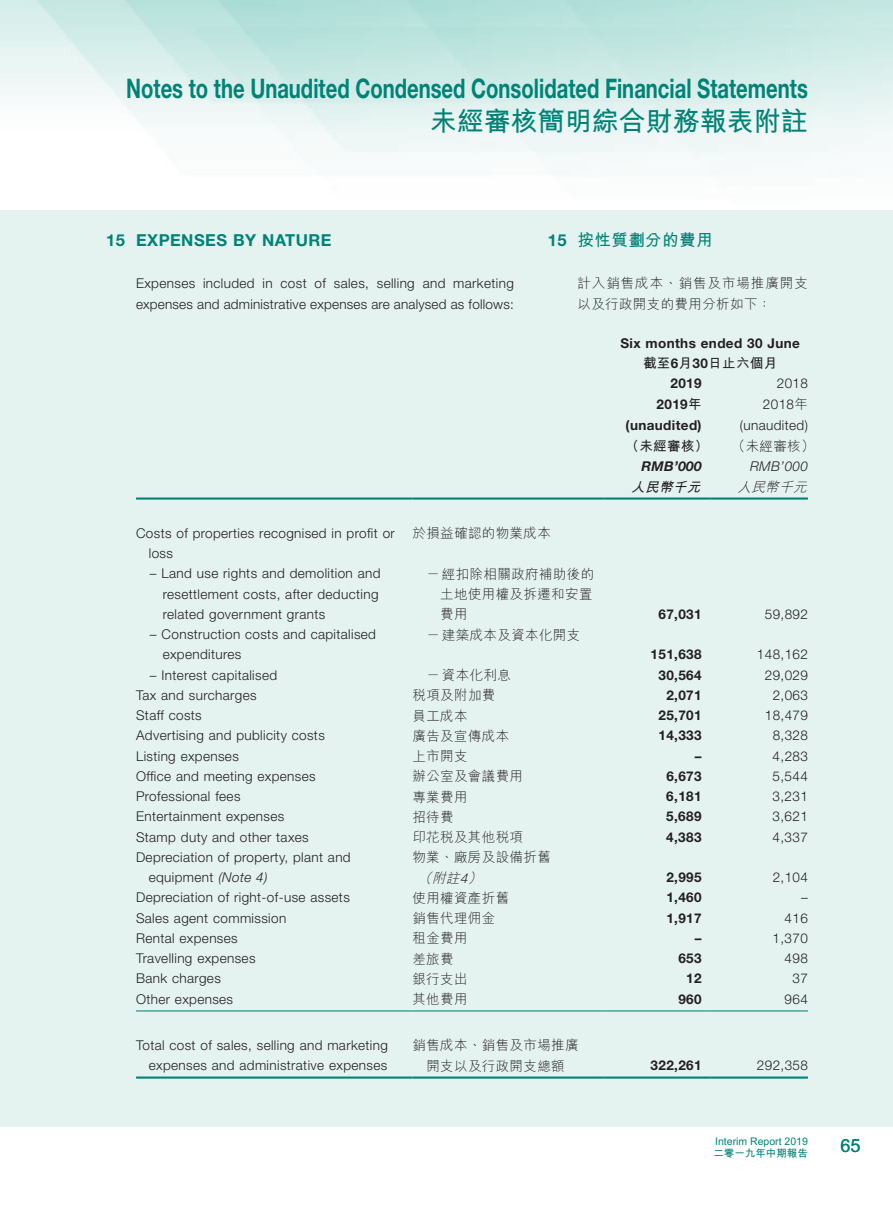
<style>
.page{position:relative;width:893px;height:1212px;background:#fff}
.page>*{position:absolute;margin:0;border:0;box-sizing:border-box;transform-origin:0 0}
.t1{font:700 27px "Helvetica Neue LT Std";color:#008376;scale:.75 1}
.t2{font:700 27px "M Hei HK";color:#008376}
.t3{font:700 18px "M Hei HK";color:#008376}
.t4{font:700 16.5px "Helvetica Neue LT Std";letter-spacing:.03em;color:#008376}
.t5{font:700 16.5px "M Hei HK";letter-spacing:.03em;color:#008376}
.t6{font:300 13.5px/20.2px "Helvetica Neue LT Std";letter-spacing:.03em;color:#231f20}
.t7{font:300 13.5px/20.2px "M Hei HK";letter-spacing:.03em;color:#231f20}
.t8{font:700 13.5px "Helvetica Neue LT Std";letter-spacing:.03em;color:#231f20}
.t9{font:300 13.5px/21px "M Hei HK";letter-spacing:.07em;color:#231f20}
.t10{font:700 13.5px "M Hei HK";letter-spacing:.03em;color:#231f20}
.t11{font:italic 700 13.5px "Helvetica Neue LT Std";letter-spacing:.03em;color:#231f20}
.t12{font:italic 300 13.5px "Helvetica Neue LT Std";letter-spacing:.03em;color:#231f20}
.t13{font:italic 700 13.5px "M Hei HK";color:#231f20}
.t14{font:italic 300 13.5px "M Hei HK";color:#231f20}
.t15{font:700 10.5px/12.6px "M Hei HK";color:#008376}
.s1{font-family:"Helvetica Neue LT Std"}
.s2{font-family:"M Hei HK"}
.s3{font-style:italic}
.s4{font-family:"Helvetica Neue LT Std";font-style:italic}
</style>
<div class="page">
<div style="left:0;top:210px;width:893px;height:917px;background:#e4f3f0"></div>
<hr style="left:136px;top:497px;width:276px;height:3px;background:#008376">
<hr style="left:412px;top:497px;width:192px;height:3px;background:#008376">
<hr style="left:604px;top:497px;width:106px;height:3px;background:#008376">
<hr style="left:710px;top:497px;width:98px;height:3px;background:#008376">
<hr style="left:136px;top:1010px;width:276px;height:1px;background:#008376">
<hr style="left:412px;top:1010px;width:192px;height:1px;background:#008376">
<hr style="left:604px;top:1010px;width:106px;height:1px;background:#008376">
<hr style="left:710px;top:1010px;width:98px;height:1px;background:#008376">
<hr style="left:136px;top:1076px;width:276px;height:2px;background:#008376">
<hr style="left:412px;top:1076px;width:192px;height:2px;background:#008376">
<hr style="left:604px;top:1076px;width:106px;height:2px;background:#008376">
<hr style="left:710px;top:1076px;width:98px;height:2px;background:#008376">
<h1 class="t1" style="left:126px;top:72px;width:910px">Notes to the Unaudited Condensed Consolidated Financial Statements</h1>
<h1 class="t2" style="left:430px;top:101px;width:379px">未經審核簡明綜合財務報表附註</h1>
<p class="t4" style="left:106px;top:230px;width:227px">15 EXPENSES BY NATURE</p>
<p class="t6" style="left:136px;top:272px;width:379px;line-height:21px">Expenses included in cost of sales, selling and marketing expenses and administrative expenses are analysed as follows:</p>
<p class="t5" style="left:548px;top:228px;width:166px"><span class="s1">15</span> 按性質劃分的費用</p>
<p class="t9" style="left:577px;top:272px;width:232px">計入銷售成本、銷售及市場推廣開支以及行政開支的費用分析如下：</p>
<p class="t8" style="left:620px;top:334px;width:181px">Six months ended 30 June</p>
<p class="t10" style="left:643px;top:354px;width:136px">截至<span class="s1">6</span>月<span class="s1">30</span>日止六個月</p>
<p class="t8" style="left:670px;top:375px;width:33px">2019</p>
<p class="t6" style="left:777px;top:373px;width:33px">2018</p>
<p class="t8" style="left:657px;top:396px;width:47px">2019<span class="s2">年</span></p>
<p class="t6" style="left:763px;top:394px;width:47px">2018<span class="s2">年</span></p>
<p class="t8" style="left:626px;top:417px;width:78px">(unaudited)</p>
<p class="t6" style="left:740px;top:415px;width:70px">(unaudited)</p>
<p class="t10" style="left:625px;top:436px;width:84px">（未經審核）</p>
<p class="t7" style="left:732px;top:435px;width:84px">（未經審核）</p>
<p class="t11" style="left:641px;top:457px;width:62px">RMB’000</p>
<p class="t12" style="left:750px;top:458px;width:59px">RMB’000</p>
<p class="t13" style="left:631px;top:477px;width:75px">人民幣千元</p>
<p class="t14" style="left:737px;top:477px;width:75px">人民幣千元</p>
<p class="t6" style="left:149px;top:523px;width:247px;text-indent:-13px">Costs of properties recognised in profit or loss</p>
<p class="t7" style="left:412px;top:523px;width:140px">於損益確認的物業成本</p>
<p class="t6" style="left:163px;top:563px;width:219px;text-indent:-13px">– Land use rights and demolition and resettlement costs, after deducting related government grants</p>
<p class="t7" style="left:440px;top:563px;width:155px;text-indent:-14px">－經扣除相關政府補助後的土地使用權及拆遷和安置費用</p>
<p class="t6" style="left:163px;top:624px;width:215px;text-indent:-13px">– Construction costs and capitalised expenditures</p>
<p class="t7" style="left:426px;top:624px;width:155px">－建築成本及資本化開支</p>
<p class="t8" style="left:658px;top:606px;width:45px">67,031</p>
<p class="t6" style="left:765px;top:604px;width:45px">59,892</p>
<p class="t8" style="left:651px;top:646px;width:53px">151,638</p>
<p class="t6" style="left:757px;top:644px;width:53px">148,162</p>
<p class="t6" style="left:150px;top:664px;width:129px">– Interest capitalised</p>
<p class="t7" style="left:426px;top:664px;width:86px">－資本化利息</p>
<p class="t8" style="left:658px;top:666px;width:45px">30,564</p>
<p class="t6" style="left:765px;top:664px;width:45px">29,029</p>
<p class="t6" style="left:136px;top:685px;width:122px">Tax and surcharges</p>
<p class="t7" style="left:412px;top:685px;width:84px">稅項及附加費</p>
<p class="t8" style="left:666px;top:687px;width:37px">2,071</p>
<p class="t6" style="left:773px;top:685px;width:37px">2,063</p>
<p class="t6" style="left:136px;top:705px;width:67px">Staff costs</p>
<p class="t7" style="left:412px;top:705px;width:57px">員工成本</p>
<p class="t8" style="left:658px;top:707px;width:45px">25,701</p>
<p class="t6" style="left:765px;top:705px;width:45px">18,479</p>
<p class="t6" style="left:136px;top:725px;width:190px">Advertising and publicity costs</p>
<p class="t7" style="left:412px;top:725px;width:98px">廣告及宣傳成本</p>
<p class="t8" style="left:658px;top:727px;width:45px">14,333</p>
<p class="t6" style="left:773px;top:725px;width:37px">8,328</p>
<p class="t6" style="left:136px;top:745px;width:104px">Listing expenses</p>
<p class="t7" style="left:412px;top:745px;width:57px">上市開支</p>
<p class="t8" style="left:695px;top:747px;width:8px">–</p>
<p class="t6" style="left:773px;top:745px;width:37px">4,283</p>
<p class="t6" style="left:136px;top:766px;width:181px">Office and meeting expenses</p>
<p class="t7" style="left:412px;top:766px;width:112px">辦公室及會議費用</p>
<p class="t8" style="left:666px;top:768px;width:37px">6,673</p>
<p class="t6" style="left:773px;top:766px;width:37px">5,544</p>
<p class="t6" style="left:136px;top:786px;width:106px">Professional fees</p>
<p class="t7" style="left:412px;top:786px;width:57px">專業費用</p>
<p class="t8" style="left:666px;top:788px;width:37px">6,181</p>
<p class="t6" style="left:773px;top:786px;width:37px">3,231</p>
<p class="t6" style="left:136px;top:806px;width:150px">Entertainment expenses</p>
<p class="t7" style="left:412px;top:806px;width:43px">招待費</p>
<p class="t8" style="left:666px;top:808px;width:37px">5,689</p>
<p class="t6" style="left:773px;top:806px;width:37px">3,621</p>
<p class="t6" style="left:136px;top:826px;width:174px">Stamp duty and other taxes</p>
<p class="t7" style="left:412px;top:826px;width:112px">印花稅及其他稅項</p>
<p class="t8" style="left:666px;top:828px;width:37px">4,383</p>
<p class="t6" style="left:773px;top:826px;width:37px">4,337</p>
<p class="t6" style="left:149px;top:847px;width:203px;text-indent:-13px">Depreciation of property, plant and equipment <span class="s3">(Note 4)</span></p>
<p class="t7" style="left:418px;top:847px;width:134px;text-indent:-6px">物業、廠房及設備折舊<span class="s3">（附註</span><span class="s4">4</span><span class="s3">）</span></p>
<p class="t8" style="left:666px;top:869px;width:37px">2,995</p>
<p class="t6" style="left:773px;top:867px;width:37px">2,104</p>
<p class="t6" style="left:136px;top:887px;width:215px">Depreciation of right-of-use assets</p>
<p class="t7" style="left:412px;top:887px;width:98px">使用權資產折舊</p>
<p class="t8" style="left:666px;top:889px;width:37px">1,460</p>
<p class="t6" style="left:801px;top:887px;width:8px">–</p>
<p class="t6" style="left:136px;top:907px;width:152px">Sales agent commission</p>
<p class="t7" style="left:412px;top:907px;width:84px">銷售代理佣金</p>
<p class="t8" style="left:666px;top:909px;width:37px">1,917</p>
<p class="t6" style="left:785px;top:907px;width:25px">416</p>
<p class="t6" style="left:136px;top:928px;width:103px">Rental expenses</p>
<p class="t7" style="left:412px;top:928px;width:57px">租金費用</p>
<p class="t8" style="left:695px;top:930px;width:8px">–</p>
<p class="t6" style="left:773px;top:928px;width:37px">1,370</p>
<p class="t6" style="left:136px;top:948px;width:121px">Travelling expenses</p>
<p class="t7" style="left:412px;top:948px;width:43px">差旅費</p>
<p class="t8" style="left:678px;top:950px;width:25px">653</p>
<p class="t6" style="left:785px;top:948px;width:25px">498</p>
<p class="t6" style="left:136px;top:968px;width:86px">Bank charges</p>
<p class="t7" style="left:412px;top:968px;width:57px">銀行支出</p>
<p class="t8" style="left:686px;top:970px;width:17px">12</p>
<p class="t6" style="left:792px;top:968px;width:17px">37</p>
<p class="t6" style="left:136px;top:988px;width:99px">Other expenses</p>
<p class="t7" style="left:412px;top:988px;width:57px">其他費用</p>
<p class="t8" style="left:678px;top:990px;width:25px">960</p>
<p class="t6" style="left:785px;top:988px;width:25px">964</p>
<p class="t6" style="left:136px;top:1034px;width:253px;text-align:right">Total cost of sales, selling and marketing expenses and administrative expenses</p>
<p class="t7" style="left:412px;top:1035px;width:168px;text-align:center">銷售成本、銷售及市場推廣開支以及行政開支總額</p>
<p class="t8" style="left:651px;top:1057px;width:53px">322,261</p>
<p class="t6" style="left:757px;top:1055px;width:53px">292,358</p>
<p class="t15" style="left:713px;top:1134px;width:96px">Interim Report 2019二零一九年中期報告</p>
<h2 class="t3" style="left:840px;top:1132px;width:22px">65</h2>
</div>
